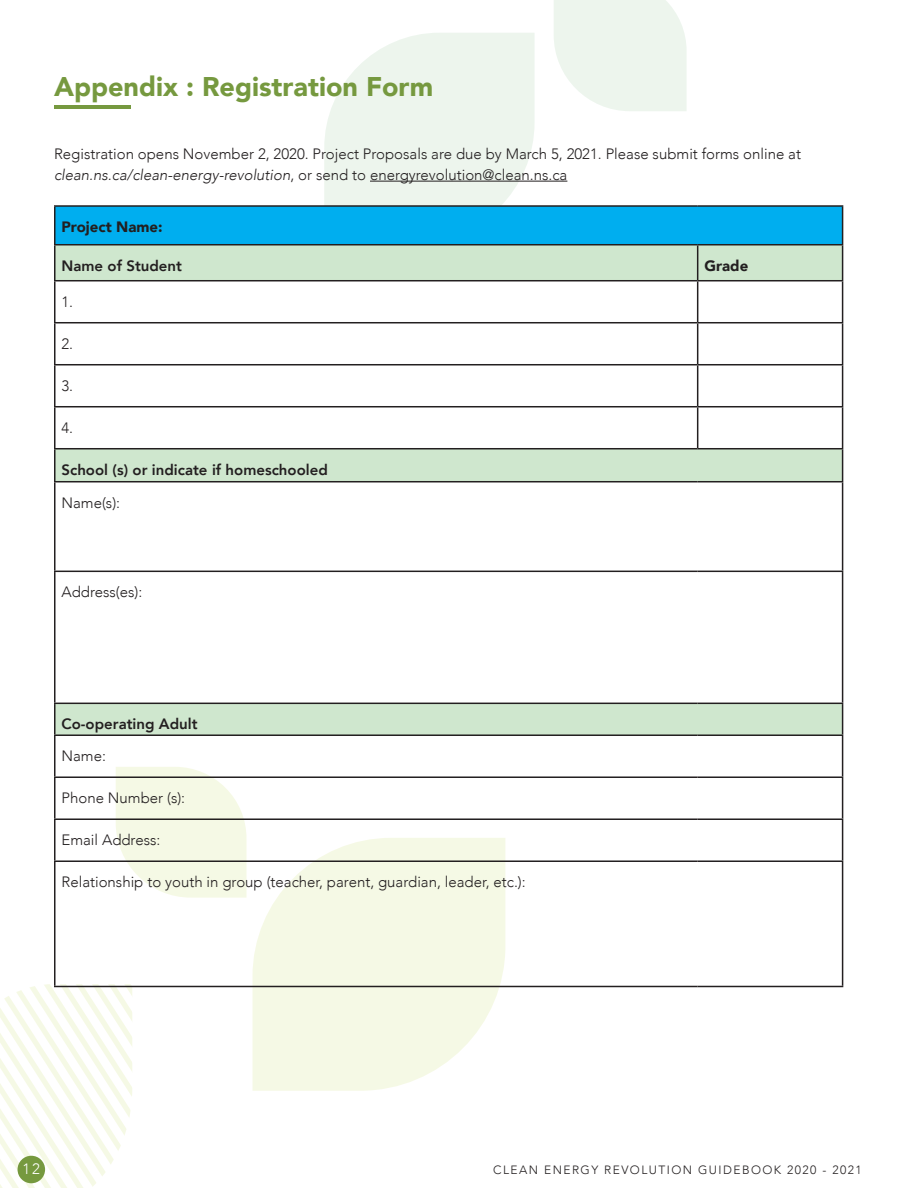
<style>
.page{position:relative;width:918px;height:1188px;background:#fff}
.page>*{position:absolute;margin:0;border:0;box-sizing:border-box;transform-origin:0 0}
.main_title{font:900 27px "Avenir";color:#76993f}
.body{font:300 15px "Avenir";color:#231f20}
.body-2{font:800 15px "Avenir";color:#231f20}
.body-3{font:900 15px "Avenir";color:#231f20}
.t1{font:300 15px "Avenir";color:#fff}
.t2{font:300 12px "Avenir";letter-spacing:.12em;color:#231f20}
.s1{font-style:italic}
</style>
<div class="page">
<svg style="left:0;top:984px;width:132px;height:204px"></svg>
<svg style="left:252px;top:838px;width:253px;height:253px;background:#f5f9e8"></svg>
<svg style="left:116px;top:767px;width:131px;height:131px;background:#f6f9e8"></svg>
<svg style="left:554px;top:0;width:133px;height:111px;background:#eef6ee"></svg>
<svg style="left:324px;top:33px;width:211px;height:172px;background:#eef5ee"></svg>
<hr style="left:370px;top:181px;width:197px;height:1px;background:#231f20">
<hr style="left:54px;top:105px;width:76px;height:4px;background:#76993f">
<div style="left:55px;top:206px;width:788px;height:39px;background:#00aeef"></div>
<svg style="left:56px;top:245px;width:786px;height:489px"></svg>
<hr style="left:54px;top:205px;width:644px;height:2px;background:#231f20">
<hr style="left:54px;top:207px;width:2px;height:37px;background:#231f20">
<hr style="left:698px;top:205px;width:145px;height:2px;background:#231f20">
<hr style="left:842px;top:207px;width:1px;height:37px;background:#231f20">
<hr style="left:54px;top:244px;width:644px;height:1px;background:#231f20">
<hr style="left:54px;top:245px;width:2px;height:35px;background:#231f20">
<hr style="left:698px;top:244px;width:145px;height:1px;background:#231f20">
<hr style="left:697px;top:245px;width:1px;height:35px;background:#231f20">
<hr style="left:842px;top:245px;width:1px;height:35px;background:#231f20">
<hr style="left:54px;top:280px;width:644px;height:1px;background:#231f20">
<hr style="left:54px;top:281px;width:2px;height:41px;background:#231f20">
<hr style="left:698px;top:280px;width:145px;height:1px;background:#231f20">
<hr style="left:697px;top:281px;width:1px;height:41px;background:#231f20">
<hr style="left:842px;top:281px;width:1px;height:41px;background:#231f20">
<hr style="left:54px;top:322px;width:644px;height:1px;background:#231f20">
<hr style="left:54px;top:323px;width:2px;height:41px;background:#231f20">
<hr style="left:698px;top:322px;width:145px;height:1px;background:#231f20">
<hr style="left:697px;top:323px;width:1px;height:41px;background:#231f20">
<hr style="left:842px;top:323px;width:1px;height:41px;background:#231f20">
<hr style="left:54px;top:364px;width:644px;height:1px;background:#231f20">
<hr style="left:54px;top:365px;width:2px;height:41px;background:#231f20">
<hr style="left:698px;top:364px;width:145px;height:1px;background:#231f20">
<hr style="left:697px;top:365px;width:1px;height:41px;background:#231f20">
<hr style="left:842px;top:365px;width:1px;height:41px;background:#231f20">
<hr style="left:54px;top:406px;width:644px;height:1px;background:#231f20">
<hr style="left:54px;top:407px;width:2px;height:41px;background:#231f20">
<hr style="left:698px;top:406px;width:145px;height:1px;background:#231f20">
<hr style="left:697px;top:407px;width:1px;height:41px;background:#231f20">
<hr style="left:842px;top:407px;width:1px;height:41px;background:#231f20">
<hr style="left:54px;top:448px;width:644px;height:1px;background:#231f20">
<hr style="left:54px;top:449px;width:2px;height:32px;background:#231f20">
<hr style="left:698px;top:448px;width:145px;height:1px;background:#231f20">
<hr style="left:842px;top:449px;width:1px;height:32px;background:#231f20">
<hr style="left:54px;top:481px;width:644px;height:1px;background:#231f20">
<hr style="left:54px;top:482px;width:2px;height:89px;background:#231f20">
<hr style="left:698px;top:481px;width:145px;height:1px;background:#231f20">
<hr style="left:842px;top:482px;width:1px;height:89px;background:#231f20">
<hr style="left:54px;top:571px;width:644px;height:1px;background:#231f20">
<hr style="left:54px;top:572px;width:2px;height:131px;background:#231f20">
<hr style="left:698px;top:571px;width:145px;height:1px;background:#231f20">
<hr style="left:842px;top:572px;width:1px;height:131px;background:#231f20">
<hr style="left:54px;top:703px;width:644px;height:1px;background:#231f20">
<hr style="left:54px;top:704px;width:2px;height:30px;background:#231f20">
<hr style="left:698px;top:703px;width:145px;height:1px;background:#231f20">
<hr style="left:842px;top:704px;width:1px;height:30px;background:#231f20">
<hr style="left:54px;top:734px;width:644px;height:2px;background:#231f20">
<hr style="left:54px;top:736px;width:2px;height:40px;background:#231f20">
<hr style="left:698px;top:734px;width:145px;height:2px;background:#231f20">
<hr style="left:842px;top:736px;width:1px;height:40px;background:#231f20">
<hr style="left:54px;top:776px;width:644px;height:2px;background:#231f20">
<hr style="left:54px;top:778px;width:2px;height:40px;background:#231f20">
<hr style="left:698px;top:776px;width:145px;height:2px;background:#231f20">
<hr style="left:842px;top:778px;width:1px;height:40px;background:#231f20">
<hr style="left:54px;top:818px;width:644px;height:2px;background:#231f20">
<hr style="left:54px;top:820px;width:2px;height:40px;background:#231f20">
<hr style="left:698px;top:818px;width:145px;height:2px;background:#231f20">
<hr style="left:842px;top:820px;width:1px;height:40px;background:#231f20">
<hr style="left:54px;top:860px;width:644px;height:2px;background:#231f20">
<hr style="left:54px;top:862px;width:2px;height:124px;background:#231f20">
<hr style="left:698px;top:860px;width:145px;height:2px;background:#231f20">
<hr style="left:842px;top:862px;width:1px;height:124px;background:#231f20">
<hr style="left:54px;top:986px;width:644px;height:1px;background:#231f20">
<hr style="left:698px;top:986px;width:145px;height:1px;background:#231f20">
<div style="left:18px;top:1156px;width:27px;height:27px;background:#76993f;border-radius:50%"></div>
<p class="main_title" style="left:54px;top:63px;width:381px">Appendix : Registration Form</p>
<p class="body" style="left:54px;top:145px;width:749px">Registration opens November 2, 2020. Project Proposals are due by March 5, 2021. Please submit forms online at</p>
<p class="body" style="left:54px;top:166px;width:515px"><span class="s1">clean.ns.ca/clean-energy-revolution</span>, or send to energyrevolution@clean.ns.ca</p>
<p class="body-3" style="left:62px;top:214px;width:103px">Project Name:</p>
<p class="body-2" style="left:62px;top:254px;width:122px">Name of Student</p>
<p class="body-3" style="left:704px;top:252px;width:45px">Grade</p>
<p class="body" style="left:62px;top:292px;width:13px">1.</p>
<p class="body" style="left:62px;top:334px;width:13px">2.</p>
<p class="body" style="left:62px;top:376px;width:13px">3.</p>
<p class="body" style="left:62px;top:418px;width:13px">4.</p>
<p class="body-2" style="left:62px;top:458px;width:268px">School (s) or indicate if homeschooled</p>
<p class="body" style="left:62px;top:493px;width:60px">Name(s):</p>
<p class="body" style="left:62px;top:583px;width:82px">Address(es):</p>
<p class="body-2" style="left:62px;top:712px;width:138px">Co-operating Adult</p>
<p class="body" style="left:62px;top:747px;width:46px">Name:</p>
<p class="body" style="left:62px;top:789px;width:125px">Phone Number (s):</p>
<p class="body" style="left:62px;top:831px;width:100px">Email Address:</p>
<p class="body" style="left:62px;top:873px;width:466px">Relationship to youth in group (teacher, parent, guardian, leader, etc.):</p>
<p class="t1" style="left:23px;top:1160px;width:19px">12</p>
<p class="t2" style="left:493px;top:1163px;width:370px">CLEAN ENERGY REVOLUTION GUIDEBOOK 2020 - 2021</p>
</div>
